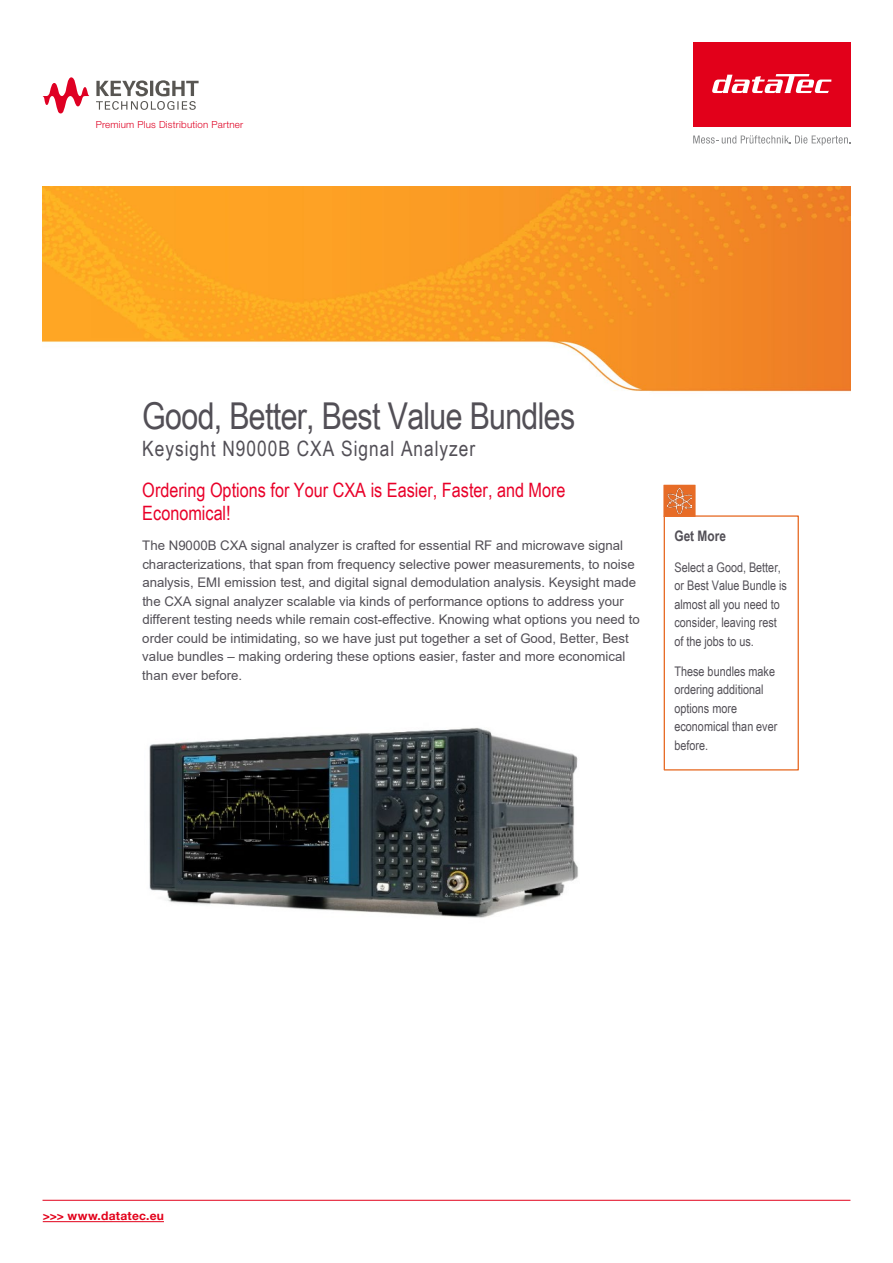
<style>
.page{position:relative;width:893px;height:1263px;background:#fff}
.page>*{position:absolute;margin:0;border:0;box-sizing:border-box;transform-origin:0 0}
.t1{font:37.05px "Arial Narrow";letter-spacing:-.02em;color:#524f56}
.t2{font:21.15px "Arial Narrow";letter-spacing:.045em;color:#524f56}
.t3{font:19.8px/22.8px "Arial Narrow";color:#e90029}
.t4{font:700 14.55px "Arial Narrow";color:#524f56}
.t5{font:13.2px/18.5px "Arial";color:#524f56}
.t6{font:13.2px/18.5px "Arial Narrow";color:#524f56}
.t7{font:700 12px "Helvetica Neue LT Pro";letter-spacing:.02em;color:#e2001a}
.t8{font:300 9.75px "Helvetica Neue LT Std";letter-spacing:.02em;color:#df0023}
</style>
<div class="page">
<div style="left:693px;top:43px;width:157px;height:84px;background:#e2001a"></div>
<svg style="left:693px;top:135px;width:157px;height:10px"></svg>
<svg style="left:712px;top:74px;width:119px;height:19px"></svg>
<hr style="left:43px;top:1221px;width:121px;height:1px;background:#e2001a">
<hr style="left:43px;top:1200px;width:807px;height:1px;background:#e2001a">
<svg style="left:96px;top:80px;width:103px;height:30px"></svg>
<svg style="left:43px;top:77px;width:47px;height:36px"></svg>
<img style="left:43px;top:186px;width:807px;height:585px">
<div style="left:664px;top:516px;width:134px;height:254px;background:#fff"></div>
<div style="left:664px;top:515px;width:135px;height:255px;border:1px solid #e76c27"></div>
<img style="left:665px;top:521px;width:133px;height:243px">
<div style="left:664px;top:485px;width:31px;height:31px;background:#e76c27"></div>
<img style="left:667px;top:489px;width:25px;height:24px">
<div style="left:664px;top:485px;width:31px;height:32px;border:1px solid #e76c27"></div>
<img style="left:145px;top:716px;width:448px;height:202px">
<p class="t8" style="left:96px;top:118px;width:149px">Premium Plus Distribution Partner</p>
<h1 class="t1" style="left:142px;top:389px;width:434px">Good, Better, Best Value Bundles</h1>
<h2 class="t2" style="left:142px;top:433px;width:335px">Keysight N9000B CXA Signal Analyzer</h2>
<h3 class="t3" style="left:142px;top:478px;width:425px">Ordering Options for Your CXA is Easier, Faster, and More<br>Economical!</h3>
<p class="t5" style="left:142px;top:536px;width:499px">The N9000B CXA signal analyzer is crafted for essential RF and microwave signal characterizations, that span from frequency selective power measurements, to noise analysis, EMI emission test, and digital signal demodulation analysis. Keysight made the CXA signal analyzer scalable via kinds of performance options to address your different testing needs while remain cost-effective. Knowing what options you need to order could be intimidating, so we have just put together a set of Good, Better, Best value bundles – making ordering these options easier, faster and more economical than ever before.</p>
<p class="t4" style="left:674px;top:525px;width:53px">Get More</p>
<p class="t6" style="left:674px;top:557px;width:114px">Select a Good, Better, or Best Value Bundle is almost all you need to consider, leaving rest of the jobs to us.</p>
<p class="t6" style="left:674px;top:661px;width:104px">These bundles make ordering additional options more economical than ever before.</p>
<p class="t7" style="left:43px;top:1209px;width:123px">&gt;&gt;&gt; www.datatec.eu</p>
</div>
